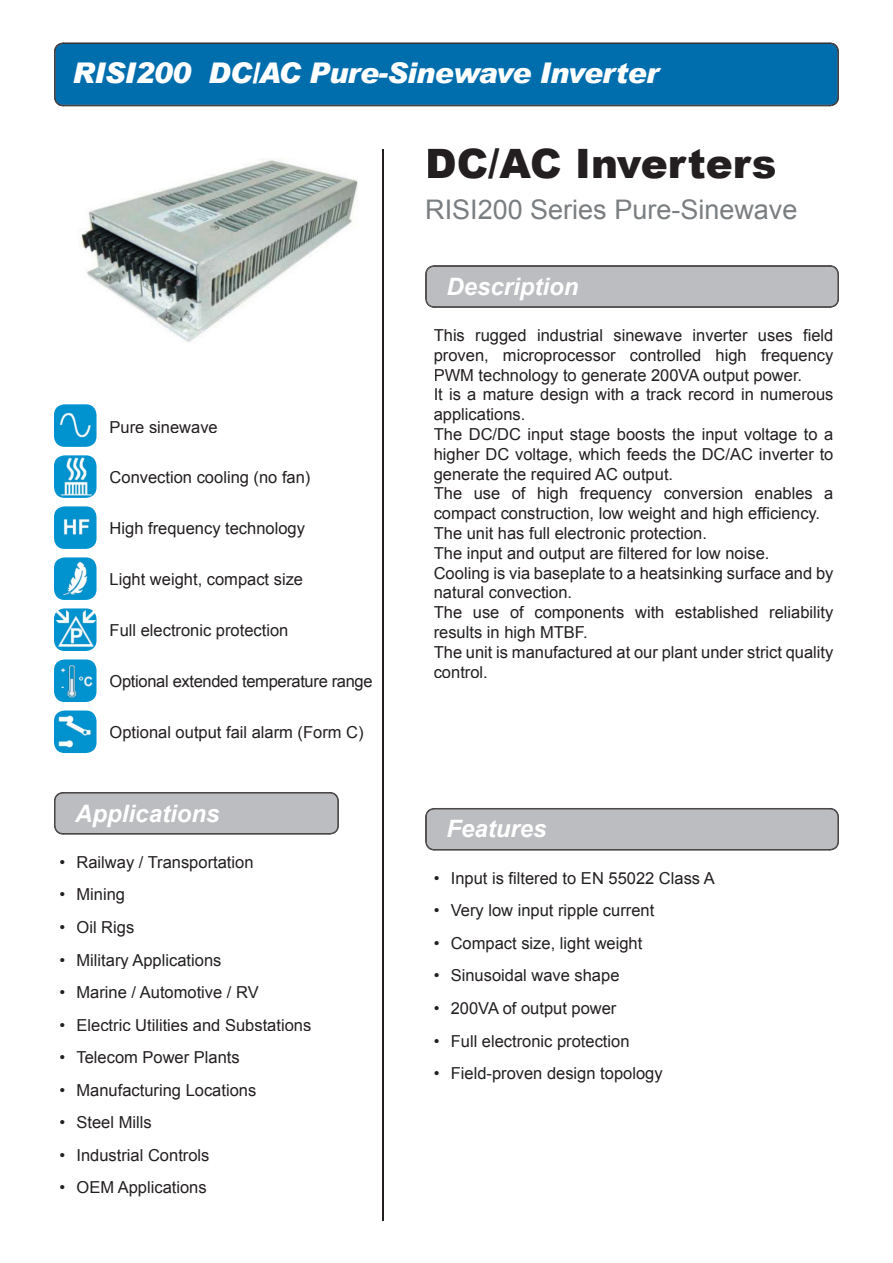
<style>
.page{position:relative;width:893px;height:1263px;background:#fff}
.page>*{position:absolute;margin:0;border:0;box-sizing:border-box;transform-origin:0 0}
.t1{font:900 40.5px "Arial";color:#231f20}
.t2{font:italic 900 28.5px "Arial";letter-spacing:-.02em;color:#fff}
.t3{font:27px "Arial";color:#7a7e81}
.t4{font:italic 700 24px "Arial";color:#fff}
.t5{font:16.5px/19.8px "Arial";color:#231f20}
.t6{font:16.5px "Arial";letter-spacing:-.02em;color:#231f20}
</style>
<div class="page">
<div style="left:55px;top:43px;width:783px;height:63px;background:#006dad"></div>
<hr style="left:383px;top:149px;width:1px;height:1071px;background:#231f20">
<svg style="left:54px;top:792px;width:285px;height:42px;background:#b4b5b7"></svg>
<svg style="left:425px;top:265px;width:414px;height:43px;background:#b2b3b5"></svg>
<svg style="left:425px;top:808px;width:414px;height:42px;background:#b4b5b8"></svg>
<img style="left:54px;top:608px;width:43px;height:43px">
<img style="left:54px;top:404px;width:43px;height:43px">
<img style="left:54px;top:506px;width:43px;height:43px">
<img style="left:54px;top:455px;width:43px;height:43px">
<img style="left:54px;top:557px;width:43px;height:43px">
<img style="left:54px;top:659px;width:43px;height:43px">
<img style="left:54px;top:710px;width:43px;height:43px">
<img style="left:81px;top:159px;width:277px;height:183px">
<h2 class="t2" style="left:72px;top:55px;width:588px">RISI200 DC/AC Pure-Sinewave Inverter</h2>
<p class="t5" style="left:110px;top:417px;width:110px">Pure sinewave</p>
<p class="t5" style="left:110px;top:468px;width:202px">Convection cooling (no fan)</p>
<p class="t5" style="left:110px;top:519px;width:197px">High frequency technology</p>
<p class="t5" style="left:110px;top:570px;width:195px">Light weight, compact size</p>
<p class="t5" style="left:110px;top:621px;width:180px">Full electronic protection</p>
<p class="t6" style="left:110px;top:670px;width:265px">Optional extended temperature range</p>
<p class="t5" style="left:110px;top:722px;width:255px">Optional output fail alarm (Form C)</p>
<h3 class="t4" style="left:75px;top:797px;width:146px">Applications</h3>
<p class="t5" style="left:60px;top:852px;width:195px">• Railway / Transportation</p>
<p class="t5" style="left:60px;top:885px;width:67px">• Mining</p>
<p class="t5" style="left:60px;top:917px;width:76px">• Oil Rigs</p>
<p class="t5" style="left:60px;top:950px;width:163px">• Military Applications</p>
<p class="t5" style="left:60px;top:982px;width:201px">• Marine / Automotive / RV</p>
<p class="t5" style="left:60px;top:1015px;width:253px">• Electric Utilities and Substations</p>
<p class="t5" style="left:60px;top:1048px;width:182px">• Telecom Power Plants</p>
<p class="t5" style="left:60px;top:1080px;width:198px">• Manufacturing Locations</p>
<p class="t5" style="left:60px;top:1113px;width:94px">• Steel Mills</p>
<p class="t5" style="left:60px;top:1145px;width:151px">• Industrial Controls</p>
<p class="t5" style="left:60px;top:1178px;width:149px">• OEM Applications</p>
<h1 class="t1" style="left:425px;top:134px;width:353px">DC/AC Inverters</h1>
<h3 class="t3" style="left:425px;top:192px;width:374px">RISI200 Series Pure-Sinewave</h3>
<h3 class="t4" style="left:447px;top:270px;width:134px">Description</h3>
<p class="t5" style="left:434px;top:325px;width:401px">This rugged industrial sinewave inverter uses field proven, microprocessor controlled high frequency PWM technology to generate 200VA output power.<br>It is a mature design with a track record in numerous applications.<br>The DC/DC input stage boosts the input voltage to a higher DC voltage, which feeds the DC/AC inverter to generate the required AC output.<br>The use of high frequency conversion enables a compact construction, low weight and high efficiency.<br>The unit has full electronic protection.<br>The input and output are filtered for low noise.<br>Cooling is via baseplate to a heatsinking surface and by natural convection.<br>The use of components with established reliability results in high MTBF.<br>The unit is manufactured at our plant under strict quality control.</p>
<h3 class="t4" style="left:447px;top:813px;width:102px">Features</h3>
<p class="t5" style="left:434px;top:868px;width:283px">• Input is filtered to EN 55022 Class A</p>
<p class="t5" style="left:434px;top:901px;width:222px">• Very low input ripple current</p>
<p class="t5" style="left:434px;top:933px;width:210px">• Compact size, light weight</p>
<p class="t5" style="left:434px;top:966px;width:187px">• Sinusoidal wave shape</p>
<p class="t5" style="left:434px;top:998px;width:184px">• 200VA of output power</p>
<p class="t5" style="left:434px;top:1031px;width:197px">• Full electronic protection</p>
<p class="t5" style="left:434px;top:1063px;width:230px">• Field-proven design topology</p>
</div>
